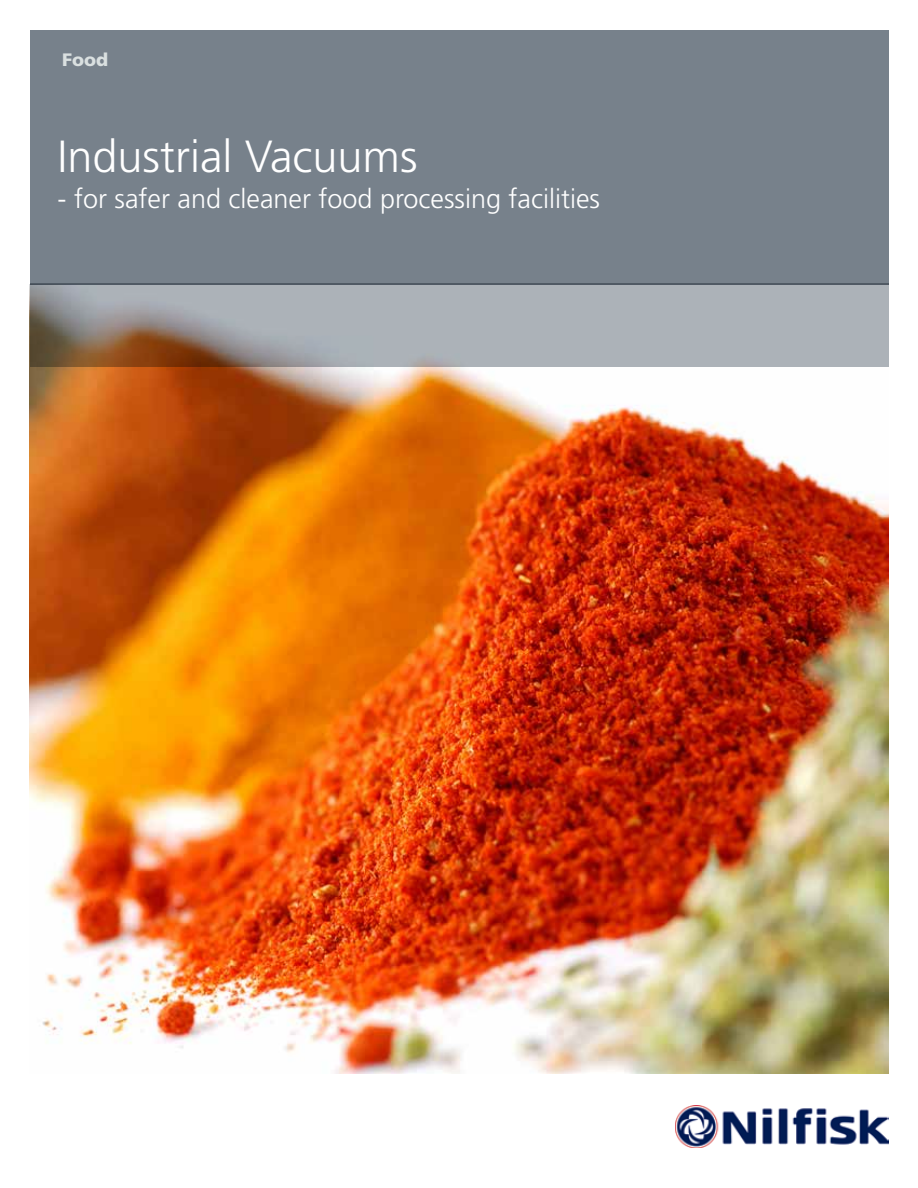
<style>
.page{position:relative;width:918px;height:1188px;background:#fff}
.page>*{position:absolute;margin:0;border:0;box-sizing:border-box;transform-origin:0 0}
.t1{font:300 45px "Frutiger LT Std";color:#fff}
.t2{font:300 27px "Frutiger LT Std";color:#fff}
.t3{font:900 18px "Frutiger LT Std";color:#dae0e0}
</style>
<div class="page">
<img style="left:30px;top:367px;width:858px;height:707px">
<div style="left:30px;top:30px;width:859px;height:254px;background:#77818b"></div>
<svg style="left:30px;top:284px;width:859px;height:83px;background:#a3a3a5"></svg>
<img style="left:675px;top:1105px;width:213px;height:43px">
<p class="t3" style="left:62px;top:49px;width:48px">Food</p>
<h1 class="t1" style="left:58px;top:131px;width:362px">Industrial Vacuums</h1>
<p class="t2" style="left:58px;top:183px;width:544px">- for safer and cleaner food processing facilities</p>
</div>
